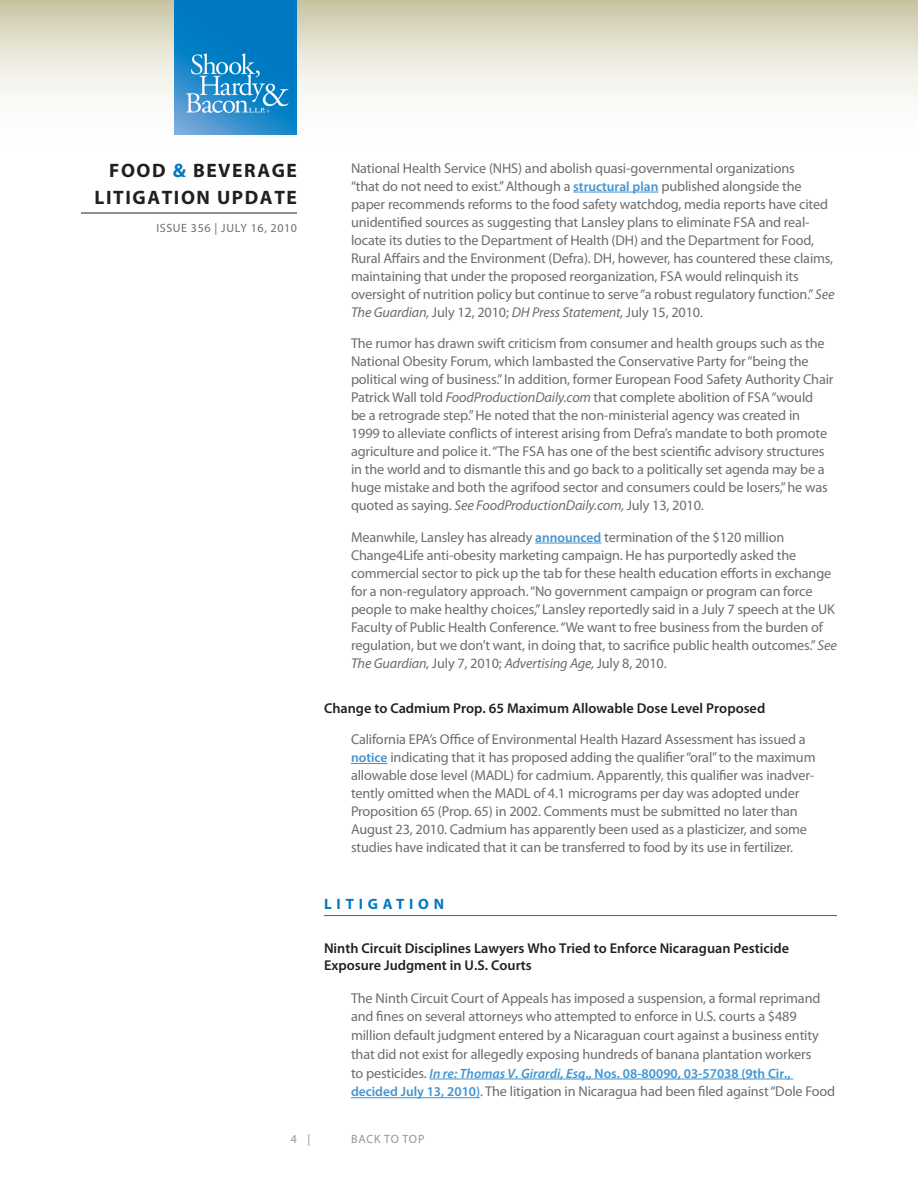
<style>
.page{position:relative;width:918px;height:1188px;background:#fff}
.page>*{position:absolute;margin:0;border:0;box-sizing:border-box;transform-origin:0 0}
.t1{font:700 19.5px/27px "Myriad Pro";letter-spacing:.08em;color:#231f20;text-align:right}
.Head{font:700 15px "Myriad Pro";letter-spacing:.32em;color:#0079c2}
.Body{font:14.25px/18px "Myriad Pro";letter-spacing:-.01em;color:#6c6d70}
.Subhead{font:600 14.25px/17.1px "Myriad Pro";color:#231f20}
.Body-2{font:600 13.5px "Myriad Pro";color:#4393cf}
.t2{font:12px "Myriad Pro";letter-spacing:.05em;color:#6c6d70}
.t3{font:12px "Myriad Pro";letter-spacing:.06em;color:#939598}
.s1{color:#0079c2}
.s2{font-weight:600;font-size:13.5px;color:#4393cf}
.s3{font-style:italic}
.s4{font-weight:400;font-size:14.25px;color:#6c6d70}
</style>
<div class="page">
<svg style="left:0;top:0;width:918px;height:135px"></svg>
<hr style="left:81px;top:213px;width:216px;height:1px;background:#231f20">
<img style="left:175px;top:0;width:122px;height:135px">
<hr style="left:573px;top:192px;width:86px;height:1px;background:#4393cf">
<hr style="left:535px;top:543px;width:66px;height:1px;background:#4393cf">
<hr style="left:351px;top:763px;width:37px;height:1px;background:#4393cf">
<hr style="left:324px;top:915px;width:513px;height:1px;background:#0079c2">
<hr style="left:430px;top:1079px;width:363px;height:1px;background:#4393cf">
<hr style="left:351px;top:1097px;width:129px;height:1px;background:#4393cf">
<h1 class="t1" style="left:94px;top:156px;width:204px">FOOD <span class="s1">&amp;</span> BEVERAGE<br>LITIGATION UPDATE</h1>
<p class="t2" style="left:156px;top:221px;width:142px">ISSUE 356 | JULY 16, 2010</p>
<p class="Body" style="left:351px;top:159px;width:485px">National Health Service (NHS) and abolish quasi-governmental organizations<br>“that do not need to exist.” Although a <span class="s2">structural plan</span> published alongside the paper recommends reforms to the food safety watchdog, media reports have cited unidentified sources as suggesting that Lansley plans to eliminate FSA and real&shy;locate its duties to the Department of Health (DH) and the Department for Food, Rural Affairs and the Environment (Defra). DH, however, has countered these claims, maintaining that under the proposed reorganization, FSA would relinquish its oversight of nutrition policy but continue to serve “a robust regulatory function.” <span class="s3">See The Guardian,</span> July 12, 2010; <span class="s3">DH Press Statement,</span> July 15, 2010.</p>
<p class="Body" style="left:351px;top:334px;width:484px">The rumor has drawn swift criticism from consumer and health groups such as the National Obesity Forum, which lambasted the Conservative Party for “being the political wing of business.” In addition, former European Food Safety Authority Chair Patrick Wall told <span class="s3">FoodProductionDaily.com</span> that complete abolition of FSA “would<br>be a retrograde step.” He noted that the non-ministerial agency was created in<br>1999 to alleviate conflicts of interest arising from Defra’s mandate to both promote agriculture and police it. “The FSA has one of the best scientific advisory structures in the world and to dismantle this and go back to a politically set agenda may be a huge mistake and both the agrifood sector and consumers could be losers,” he was quoted as saying. <span class="s3">See FoodProductionDaily.com,</span> July 13, 2010.</p>
<p class="Body" style="left:351px;top:528px;width:487px">Meanwhile, Lansley has already <span class="s2">announced</span> termination of the $120 million Change4Life anti-obesity marketing campaign. He has purportedly asked the commercial sector to pick up the tab for these health education efforts in exchange for a non-regulatory approach. “No government campaign or program can force people to make healthy choices,” Lansley reportedly said in a July 7 speech at the UK Faculty of Public Health Conference. “We want to free business from the burden of regulation, but we don’t want, in doing that, to sacrifice public health outcomes.” <span class="s3">See The Guardian,</span> July 7, 2010; <span class="s3">Advertising Age,</span> July 8, 2010.</p>
<p class="Subhead" style="left:324px;top:699px;width:443px">Change to Cadmium Prop. 65 Maximum Allowable Dose Level Proposed</p>
<p class="Body" style="left:351px;top:730px;width:466px">California EPA’s Office of Environmental Health Hazard Assessment has issued a <span class="s2">notice</span> indicating that it has proposed adding the qualifier “oral” to the maximum allowable dose level (MADL) for cadmium. Apparently, this qualifier was inadver&shy;tently omitted when the MADL of 4.1 micrograms per day was adopted under Proposition 65 (Prop. 65) in 2002. Comments must be submitted no later than August 23, 2010. Cadmium has apparently been used as a plasticizer, and some studies have indicated that it can be transferred to food by its use in fertilizer.</p>
<p class="Head" style="left:324px;top:894px;width:122px">LITIGATION</p>
<p class="Subhead" style="left:324px;top:940px;width:467px">Ninth Circuit Disciplines Lawyers Who Tried to Enforce Nicaraguan Pesticide<br>Exposure Judgment in U.S. Courts</p>
<p class="Body" style="left:351px;top:988px;width:471px;line-height:18.8px">The Ninth Circuit Court of Appeals has imposed a suspension, a formal reprimand and fines on several attorneys who attempted to enforce in U.S. courts a $489 million default judgment entered by a Nicaraguan court against a business entity that did not exist for allegedly exposing hundreds of banana plantation workers</p>
<p class="Body-2" style="left:351px;top:1065px;width:441px"><span class="s4">to pesticides.</span> <span class="s3">In re: Thomas V. Girardi, Esq.,</span> Nos. 08-80090, 03-57038 (9th Cir.,</p>
<p class="Body" style="left:351px;top:1082px;width:486px"><span class="s2">decided July 13, 2010)</span>. The litigation in Nicaragua had been filed against “Dole Food</p>
<p class="t3" style="left:291px;top:1132px;width:21px">4 |</p>
<p class="t3" style="left:351px;top:1132px;width:75px">BACK TO TOP</p>
</div>
